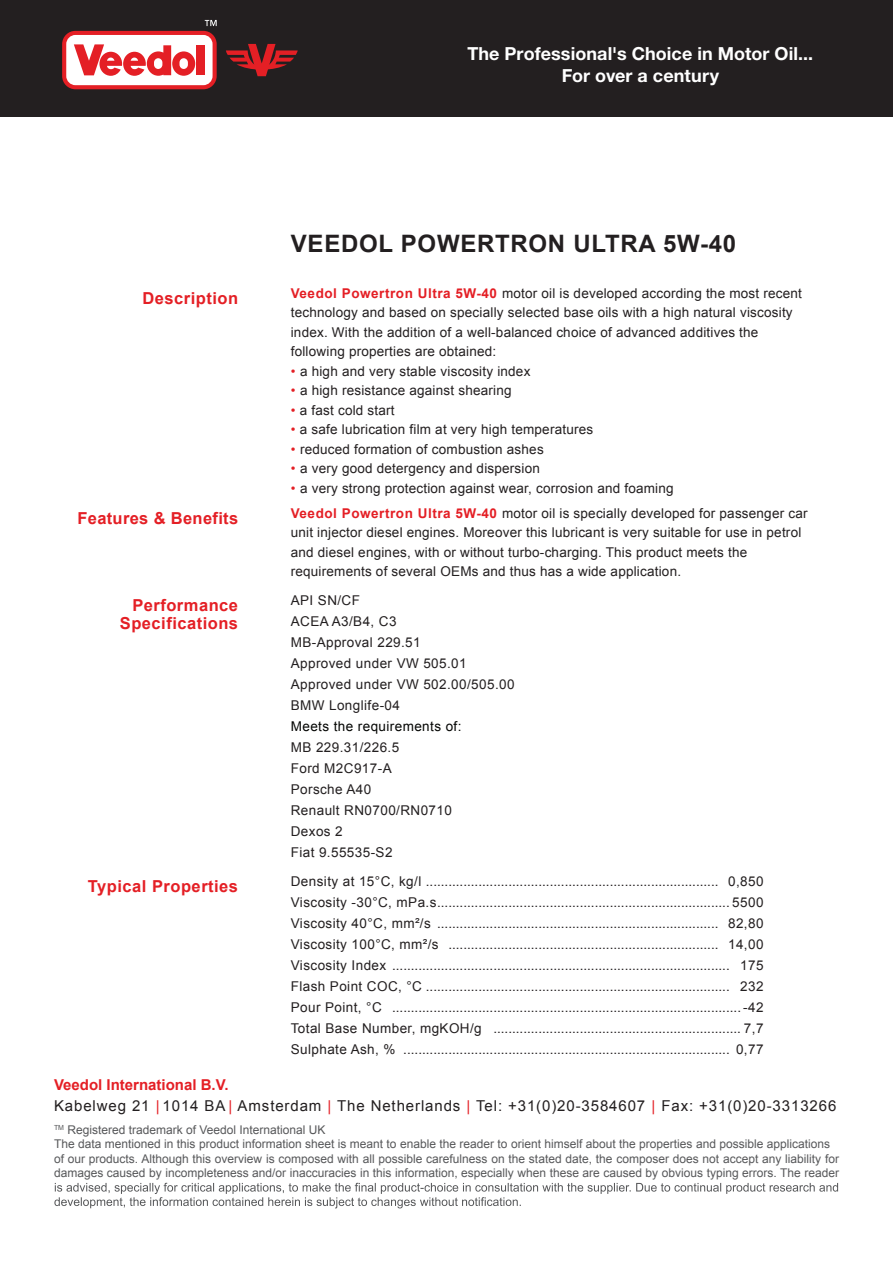
<style>
.page{position:relative;width:893px;height:1263px;background:#fff}
.page>*{position:absolute;margin:0;border:0;box-sizing:border-box;transform-origin:0 0}
.t1{font:700 24px "Arial";letter-spacing:.03em;color:#231f20}
.t2{font:700 18px/21.6px "Helvetica Neue";letter-spacing:.005em;color:#fff;text-align:center}
.t3{font:700 16.5px/18px "Arial";letter-spacing:.03em;color:#e41f25;text-align:right}
.t4{font:15px/21px "Arial";letter-spacing:.06em;color:#231f20}
.t5{font:13.5px/21px "Arial";letter-spacing:.015em;color:#231f20}
.t6{font:13.5px "Arial";letter-spacing:.03em;color:#040503}
.t7{font:12px/14.4px "Arial";color:#57585a}
.s1{font-weight:700;color:#e41f25}
.s2{color:#e41f25}
</style>
<div class="page">
<div style="left:0;top:0;width:893px;height:117px;background:#231f20"></div>
<svg style="left:226px;top:44px;width:72px;height:32px"></svg>
<div style="left:62px;top:31px;width:155px;height:58px;background:#e41f25;border-radius:13px"></div>
<div style="left:66px;top:35px;width:147px;height:50px;background:#fff;border-radius:9px"></div>
<svg style="left:74px;top:44px;width:97px;height:32px"></svg>
<div style="left:172px;top:51px;width:23px;height:25px;background:#e41f25;border-radius:50%"></div>
<div style="left:196px;top:45px;width:9px;height:30px;background:#e41f25"></div>
<div style="left:180px;top:58px;width:8px;height:11px;background:#fff;border-radius:4px"></div>
<svg style="left:205px;top:20px;width:12px;height:6px"></svg>
<svg style="left:54px;top:1183px;width:784px;height:25px"></svg>
<h2 class="t2" style="left:467px;top:42px;width:347px">The Professional's Choice in Motor Oil...<br>For over a century</h2>
<p class="t3" style="left:142px;top:289px;width:97px">Description</p>
<p class="t3" style="left:77px;top:510px;width:162px">Features &amp; Benefits</p>
<p class="t3" style="left:120px;top:597px;width:120px">Performance<br>Specifications</p>
<p class="t3" style="left:88px;top:878px;width:152px">Typical Properties</p>
<h1 class="t1" style="left:291px;top:228px;width:447px">VEEDOL POWERTRON ULTRA 5W-40</h1>
<p class="t5" style="left:291px;top:283px;width:513px;line-height:19.5px"><span class="s1">Veedol Powertron Ultra 5W-40</span> motor oil is developed according the most recent technology and based on specially selected base oils with a high natural viscosity index. With the addition of a well-balanced choice of advanced additives the following properties are obtained:</p>
<p class="t5" style="left:291px;top:361px;width:241px"><span class="s2">•</span> a high and very stable viscosity index</p>
<p class="t5" style="left:291px;top:380px;width:222px"><span class="s2">•</span> a high resistance against shearing</p>
<p class="t5" style="left:291px;top:400px;width:105px"><span class="s2">•</span> a fast cold start</p>
<p class="t5" style="left:291px;top:419px;width:304px"><span class="s2">•</span> a safe lubrication film at very high temperatures</p>
<p class="t5" style="left:291px;top:439px;width:254px"><span class="s2">•</span> reduced formation of combustion ashes</p>
<p class="t5" style="left:291px;top:458px;width:251px"><span class="s2">•</span> a very good detergency and dispersion</p>
<p class="t5" style="left:291px;top:478px;width:384px"><span class="s2">•</span> a very strong protection against wear, corrosion and foaming</p>
<p class="t5" style="left:291px;top:503px;width:518px;line-height:19.5px"><span class="s1">Veedol Powertron Ultra 5W-40</span> motor oil is specially developed for passenger car unit injector diesel engines. Moreover this lubricant is very suitable for use in petrol and diesel engines, with or without turbo-charging. This product meets the requirements of several OEMs and thus has a wide application.</p>
<p class="t5" style="left:291px;top:590px;width:225px">API SN/CF<br>ACEA A3/B4, C3<br>MB-Approval 229.51<br>Approved under VW 505.01<br>Approved under VW 502.00/505.00<br>BMW Longlife-04</p>
<p class="t6" style="left:291px;top:717px;width:172px">Meets the requirements of:</p>
<p class="t5" style="left:291px;top:737px;width:163px">MB 229.31/226.5<br>Ford M2C917-A<br>Porsche A40<br>Renault RN0700/RN0710<br>Dexos 2<br>Fiat 9.55535-S2</p>
<p class="t5" style="left:291px;top:871px;width:474px;text-align:justify">Density at 15°C, kg/l .............................................................................. 0,850<br>Viscosity -30°C, mPa.s.............................................................................. 5500<br>Viscosity 40°C, mm²/s ........................................................................... 82,80<br>Viscosity 100°C, mm²/s ........................................................................ 14,00<br>Viscosity Index .......................................................................................... 175<br>Flash Point COC, °C ................................................................................. 232<br>Pour Point, °C ............................................................................................. -42<br>Total Base Number, mgKOH/g .................................................................. 7,7<br>Sulphate Ash, % ....................................................................................... 0,77</p>
<p class="t4" style="left:54px;top:1074px;width:784px"><span class="s1">Veedol International B.V.<br></span>Kabelweg 21 <span class="s2">|</span> 1014 BA <span class="s2">|</span> Amsterdam <span class="s2">|</span> The Netherlands <span class="s2">|</span> Tel: +31(0)20-3584607 <span class="s2">|</span> Fax: +31(0)20-3313266</p>
<p class="t7" style="left:54px;top:1122px;width:787px"><sup>TM</sup> Registered trademark of Veedol International UK<br>The data mentioned in this product information sheet is meant to enable the reader to orient himself about the properties and possible applications of our products. Although this overview is composed with all possible carefulness on the stated date, the composer does not accept any liability for damages caused by incompleteness and/or inaccuracies in this information, especially when these are caused by obvious typing errors. The reader</p>
</div>
